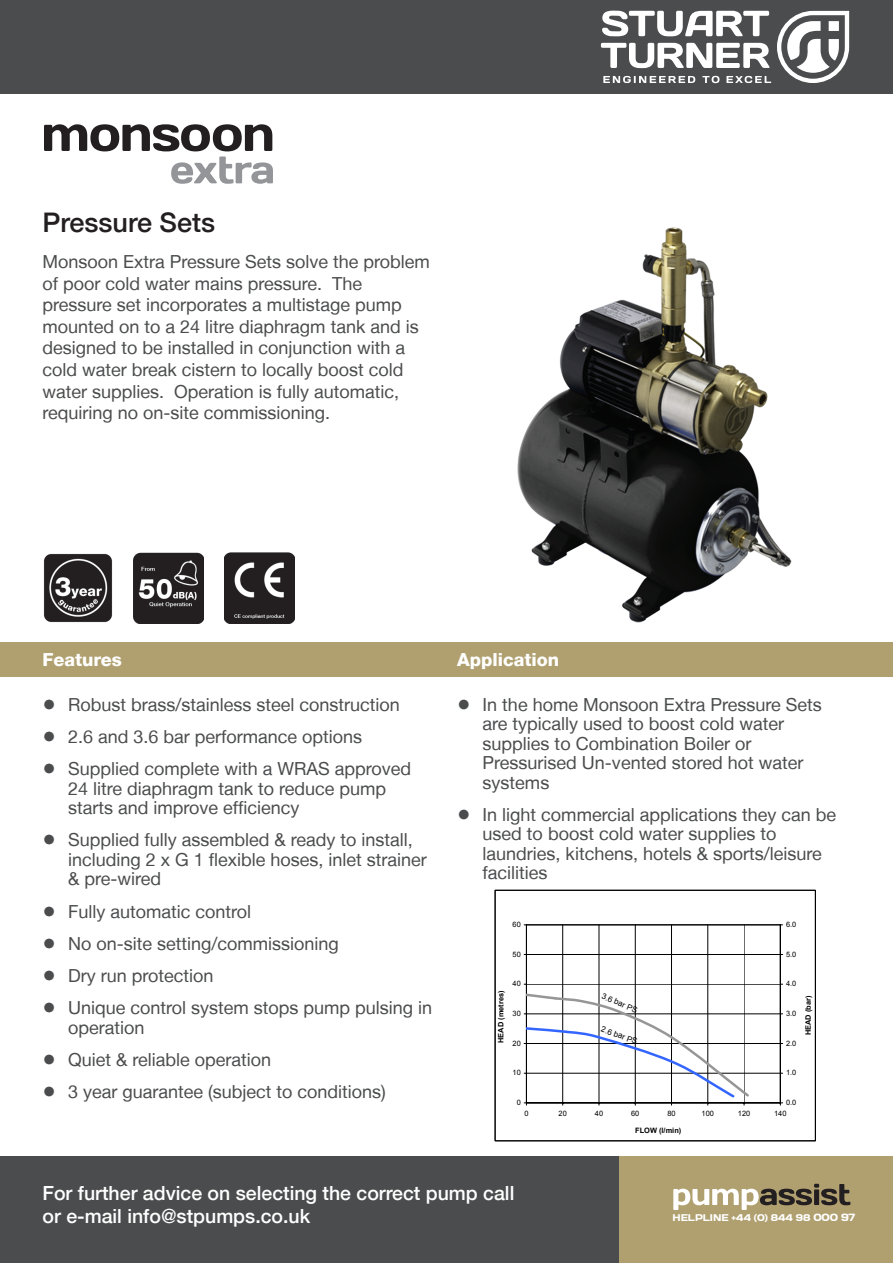
<style>
.page{position:relative;width:893px;height:1263px;background:#fff}
.page>*{position:absolute;margin:0;border:0;box-sizing:border-box;transform-origin:0 0}
.t1{font:500 27px "Helvetica Neue LT";color:#231f20}
.t2{font:500 19.5px/23.4px "Helvetica Neue LT";color:#fff}
.Text_-_Body{font:18px/19.5px "Helvetica Neue LT";color:#4b4c4d}
.Text_-_Sub_Heading{font:800 18px "Helvetica Neue LT";color:#fff}
.t3{font:9.75px "Days";letter-spacing:-.005em;color:#fff}
.t4{font:8.1px "Arial";color:#000}
.t5{font:7.35px "Arial";color:#000}
.t6{font:700 7.35px "Arial";color:#000}
.s1{font-size:27px}
.s2{font-size:10.5px}
</style>
<div class="page">
<div style="left:0;top:1157px;width:621px;height:106px;background:#4b4c4d"></div>
<div style="left:620px;top:1157px;width:273px;height:106px;background:#b0a070"></div>
<svg style="left:673px;top:1184px;width:177px;height:26px"></svg>
<div style="left:0;top:642px;width:893px;height:34px;background:#b0a070"></div>
<div style="left:0;top:0;width:893px;height:94px;background:#4b4c4d"></div>
<svg style="left:602px;top:11px;width:167px;height:25px"></svg>
<svg style="left:601px;top:43px;width:168px;height:25px"></svg>
<svg style="left:603px;top:76px;width:92px;height:7px"></svg>
<svg style="left:702px;top:76px;width:17px;height:7px"></svg>
<svg style="left:726px;top:76px;width:45px;height:7px"></svg>
<svg style="left:777px;top:11px;width:72px;height:72px"></svg>
<img style="left:517px;top:227px;width:275px;height:396px">
<hr style="left:526px;top:924px;width:254px;height:1px;background:#000">
<svg style="left:524px;top:925px;width:256px;height:180px"></svg>
<svg style="left:526px;top:993px;width:225px;height:107px"></svg>
<svg style="left:780px;top:924px;width:3px;height:179px"></svg>
<div style="left:495px;top:890px;width:320px;height:251px;border:1px solid #000"></div>
<img style="left:43px;top:553px;width:70px;height:70px">
<img style="left:133px;top:553px;width:71px;height:70px">
<img style="left:224px;top:553px;width:71px;height:70px">
<svg style="left:44px;top:124px;width:229px;height:60px"></svg>
<h1 class="t1" style="left:43px;top:206px;width:174px">Pressure Sets</h1>
<p class="Text_-_Body" style="left:43px;top:251px;width:389px;line-height:21.6px">Monsoon Extra Pressure Sets solve the problem of poor cold water mains pressure. The pressure set incorporates a multistage pump mounted on to a 24 litre diaphragm tank and is designed to be installed in conjunction with a cold water break cistern to locally boost cold water supplies. Operation is fully automatic, requiring no on-site commissioning.</p>
<p class="Text_-_Sub_Heading" style="left:43px;top:648px;width:81px">Features</p>
<p class="Text_-_Body" style="left:43px;top:694px;width:359px"><span class="s1">•</span> Robust brass/stainless steel construction</p>
<p class="Text_-_Body" style="left:43px;top:726px;width:321px"><span class="s1">•</span> 2.6 and 3.6 bar performance options</p>
<p class="Text_-_Body" style="left:68px;top:759px;width:345px;text-indent:-26px"><span class="s1">•</span> Supplied complete with a WRAS approved<br>24 litre diaphragm tank to reduce pump starts and improve efficiency</p>
<p class="Text_-_Body" style="left:68px;top:830px;width:360px;text-indent:-26px"><span class="s1">•</span> Supplied fully assembled &amp; ready to install, including 2 x G 1 flexible hoses, inlet strainer &amp; pre-wired</p>
<p class="Text_-_Body" style="left:43px;top:901px;width:210px"><span class="s1">•</span> Fully automatic control</p>
<p class="Text_-_Body" style="left:43px;top:933px;width:298px"><span class="s1">•</span> No on-site setting/commissioning</p>
<p class="Text_-_Body" style="left:43px;top:966px;width:172px"><span class="s1">•</span> Dry run protection</p>
<p class="Text_-_Body" style="left:68px;top:998px;width:366px;text-indent:-26px"><span class="s1">•</span> Unique control system stops pump pulsing in operation</p>
<p class="Text_-_Body" style="left:43px;top:1050px;width:230px"><span class="s1">•</span> Quiet &amp; reliable operation</p>
<p class="Text_-_Body" style="left:43px;top:1082px;width:345px"><span class="s1">•</span> 3 year guarantee (subject to conditions)</p>
<p class="Text_-_Sub_Heading" style="left:457px;top:648px;width:104px">Application</p>
<p class="Text_-_Body" style="left:483px;top:694px;width:341px;text-indent:-26px"><span class="s1">•</span> In the home Monsoon Extra Pressure Sets are typically used to boost cold water supplies to Combination Boiler or<br>Pressurised Un-vented stored hot water systems</p>
<p class="Text_-_Body" style="left:483px;top:804px;width:355px;text-indent:-26px"><span class="s1">•</span> In light commercial applications they can be used to boost cold water supplies to laundries, kitchens, hotels &amp; sports/leisure facilities</p>
<p class="t5" style="left:513px;top:920px;width:10px">60</p>
<p class="t5" style="left:786px;top:920px;width:12px">6.0</p>
<p class="t5" style="left:513px;top:949px;width:10px">50</p>
<p class="t5" style="left:786px;top:949px;width:12px">5.0</p>
<p class="t5" style="left:513px;top:979px;width:10px">40</p>
<p class="t5" style="left:786px;top:979px;width:12px">4.0</p>
<p class="t6" style="left:496px;top:1043px;width:54px;rotate:-90deg">HEAD (metres)</p>
<p class="t5" style="left:513px;top:1009px;width:10px">30</p>
<p class="t5" style="left:513px;top:1038px;width:10px">20</p>
<p class="t4" style="left:604px;top:990px;width:39px;rotate:23deg">3.6 bar PS</p>
<p class="t4" style="left:603px;top:1024px;width:39px;rotate:20deg">2.6 bar PS</p>
<p class="t5" style="left:786px;top:1009px;width:12px">3.0</p>
<p class="t5" style="left:786px;top:1038px;width:12px">2.0</p>
<p class="t6" style="left:803px;top:1035px;width:41px;rotate:-90deg">HEAD (bar)</p>
<p class="t5" style="left:513px;top:1068px;width:10px">10</p>
<p class="t5" style="left:517px;top:1098px;width:6px">0</p>
<p class="t5" style="left:786px;top:1068px;width:12px">1.0</p>
<p class="t5" style="left:786px;top:1098px;width:12px">0.0</p>
<p class="t5" style="left:524px;top:1108px;width:6px">0</p>
<p class="t5" style="left:559px;top:1108px;width:10px">20</p>
<p class="t5" style="left:595px;top:1108px;width:10px">40</p>
<p class="t5" style="left:631px;top:1108px;width:10px">60</p>
<p class="t5" style="left:667px;top:1108px;width:10px">80</p>
<p class="t5" style="left:702px;top:1108px;width:14px">100</p>
<p class="t5" style="left:738px;top:1108px;width:14px">120</p>
<p class="t5" style="left:774px;top:1108px;width:14px">140</p>
<p class="t6" style="left:635px;top:1126px;width:48px">FLOW (l/min)</p>
<p class="t2" style="left:43px;top:1181px;width:473px">For further advice on selecting the correct pump call or e-mail info@stpumps.co.uk</p>
<p class="t3" style="left:672px;top:1212px;width:184px">HELPLINE +44 (0) 844 98 <span class="s2">000 97</span></p>
</div>
